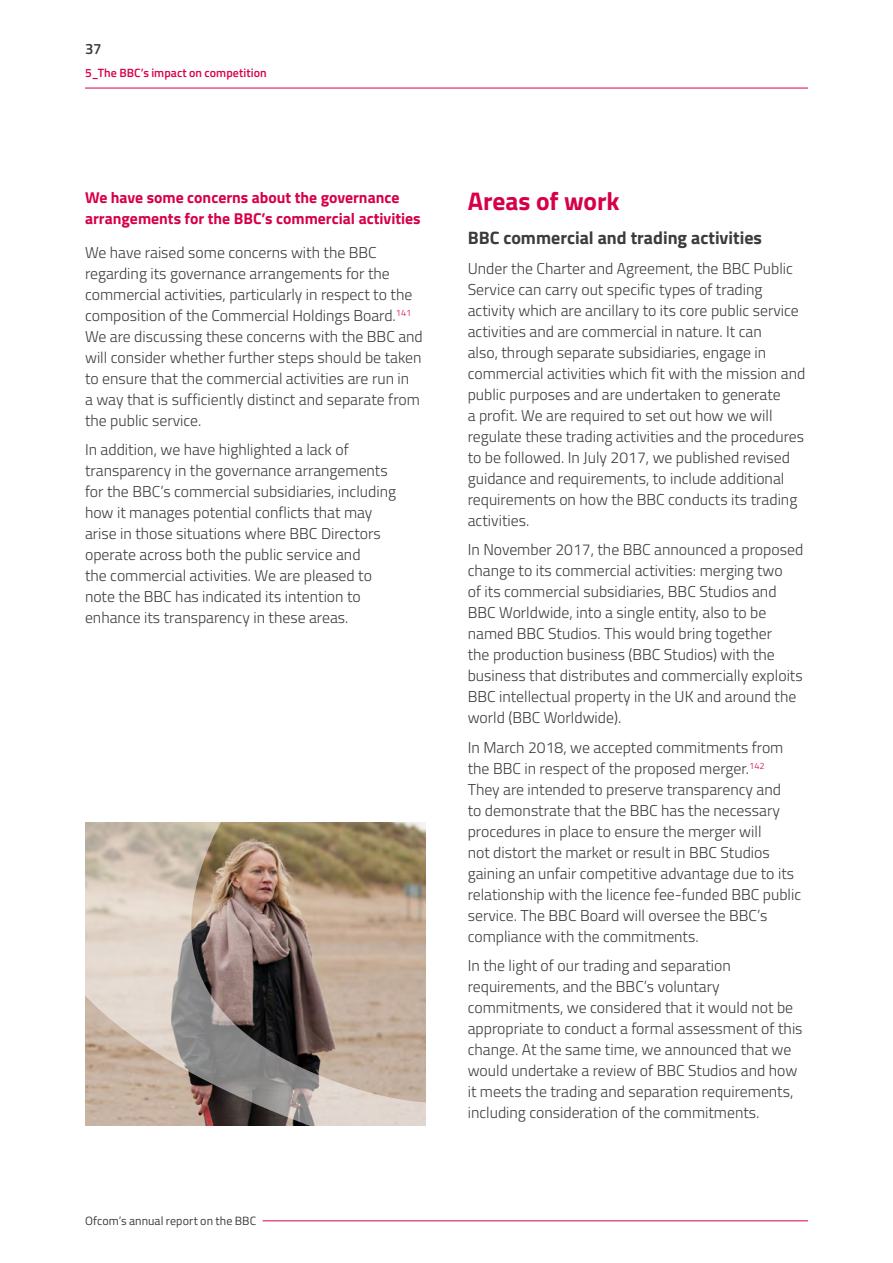
<style>
.page{position:relative;width:893px;height:1263px;background:#fff}
.page>*{position:absolute;margin:0;border:0;box-sizing:border-box;transform-origin:0 0}
.t1{font:700 25.5px "Titillium";letter-spacing:-.005em;color:#d70048}
.t2{font:700 18px "Titillium";color:#3c3c3b}
.t3{font:300 15.75px/21px "Titillium";color:#3c3c3b}
.t4{font:700 15.75px/21px "Titillium";color:#d70048}
.t5{font:600 15px "Titillium";color:#3c3c3b}
.t6{font:600 12px "Titillium";letter-spacing:.005em;color:#d70048}
.t7{font:12px "Titillium";letter-spacing:.005em;color:#3c3c3b}
</style>
<div class="page">
<hr style="left:85px;top:88px;width:723px;height:1px;background:#d70048">
<hr style="left:263px;top:1220px;width:545px;height:1px;background:#d70048">
<svg style="left:85px;top:823px;width:340px;height:302px;background:#ab9b8d"></svg>
<p class="t5" style="left:85px;top:37px;width:18px">37</p>
<p class="t6" style="left:85px;top:64px;width:183px">5_The BBC’s impact on competition</p>
<h5 class="t4" style="left:85px;top:186px;width:337px">We have some concerns about the governance arrangements for the BBC’s commercial activities</h5>
<p class="t3" style="left:85px;top:241px;width:339px">We have raised some concerns with the BBC regarding its governance arrangements for the commercial activities, particularly in respect to the composition of the Commercial Holdings Board.<sup>141<br></sup>We are discussing these concerns with the BBC and will consider whether further steps should be taken to ensure that the commercial activities are run in<br>a way that is sufficiently distinct and separate from the public service.</p>
<p class="t3" style="left:85px;top:439px;width:313px">In addition, we have highlighted a lack of transparency in the governance arrangements for the BBC’s commercial subsidiaries, including how it manages potential conflicts that may arise in those situations where BBC Directors operate across both the public service and<br>the commercial activities. We are pleased to note the BBC has indicated its intention to enhance its transparency in these areas.</p>
<p class="t7" style="left:85px;top:1212px;width:173px">Ofcom’s annual report on the BBC</p>
<h3 class="t1" style="left:468px;top:182px;width:153px">Areas of work</h3>
<h4 class="t2" style="left:468px;top:224px;width:296px">BBC commercial and trading activities</h4>
<p class="t3" style="left:468px;top:257px;width:339px">Under the Charter and Agreement, the BBC Public Service can carry out specific types of trading activity which are ancillary to its core public service activities and are commercial in nature. It can<br>also, through separate subsidiaries, engage in commercial activities which fit with the mission and public purposes and are undertaken to generate<br>a profit. We are required to set out how we will regulate these trading activities and the procedures to be followed. In July 2017, we published revised guidance and requirements, to include additional requirements on how the BBC conducts its trading activities.</p>
<p class="t3" style="left:468px;top:538px;width:337px">In November 2017, the BBC announced a proposed change to its commercial activities: merging two<br>of its commercial subsidiaries, BBC Studios and BBC Worldwide, into a single entity, also to be named BBC Studios. This would bring together<br>the production business (BBC Studios) with the business that distributes and commercially exploits BBC intellectual property in the UK and around the world (BBC Worldwide).</p>
<p class="t3" style="left:468px;top:736px;width:335px">In March 2018, we accepted commitments from the BBC in respect of the proposed merger.<sup>142<br></sup>They are intended to preserve transparency and<br>to demonstrate that the BBC has the necessary procedures in place to ensure the merger will<br>not distort the market or result in BBC Studios gaining an unfair competitive advantage due to its relationship with the licence fee-funded BBC public service. The BBC Board will oversee the BBC’s compliance with the commitments.</p>
<p class="t3" style="left:468px;top:954px;width:336px">In the light of our trading and separation requirements, and the BBC’s voluntary commitments, we considered that it would not be appropriate to conduct a formal assessment of this change. At the same time, we announced that we would undertake a review of BBC Studios and how it meets the trading and separation requirements, including consideration of the commitments.</p>
</div>
